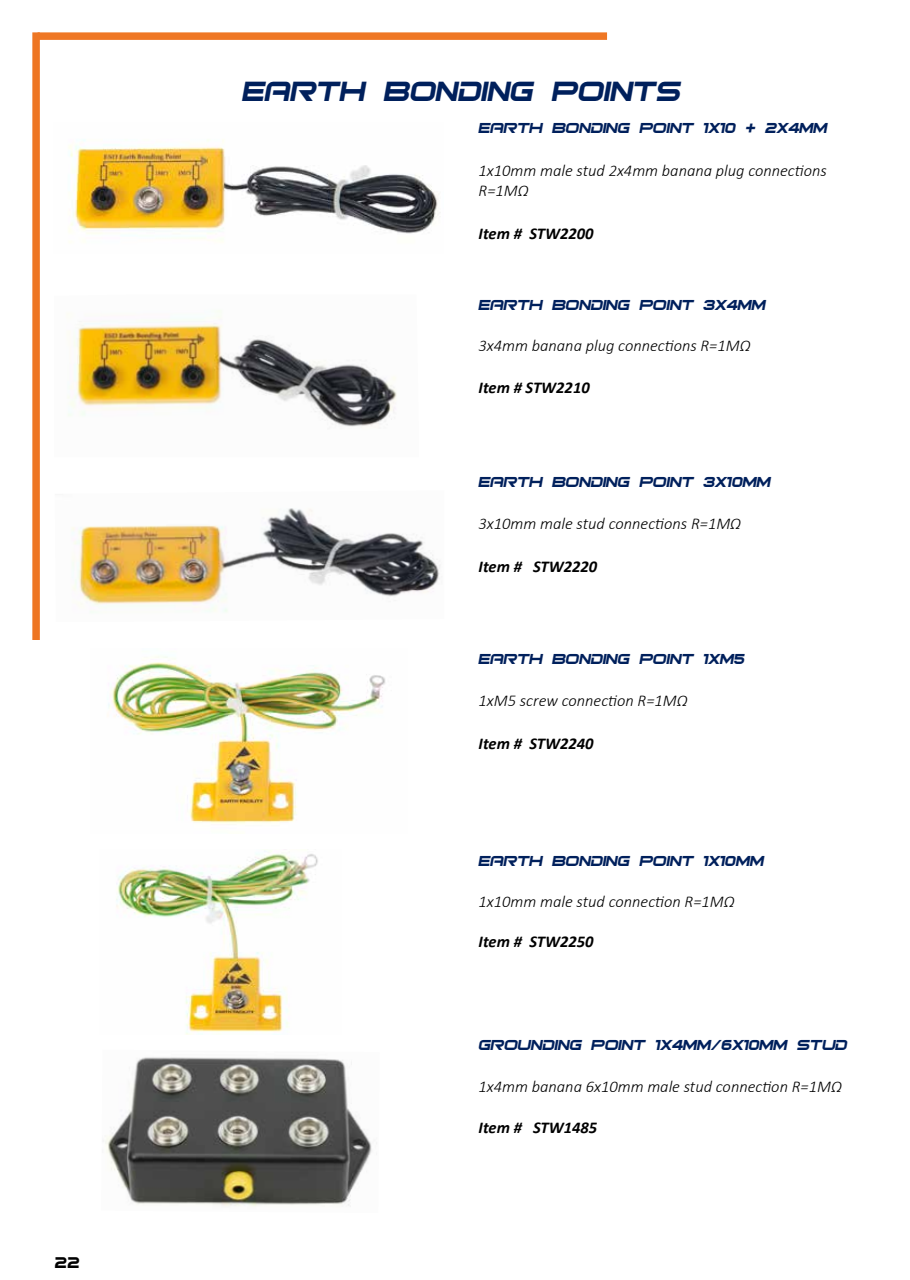
<style>
.page{position:relative;width:910px;height:1280px;background:#fff}
.page>*{position:absolute;margin:0;border:0;box-sizing:border-box;transform-origin:0 0}
.t1{font:italic 37.5px "BITSUMIS Regular";color:#00205c}
.t2{font:21px "BITSUMIS Regular";color:#000}
.t3{font:italic 19.5px "BITSUMIS Regular";color:#00205c}
.t4{font:italic 300 16.5px/19.8px "Calibri";color:#000}
.t5{font:italic 700 16.5px "Calibri";color:#000}
</style>
<div class="page">
<div style="left:38px;top:32px;width:569px;height:8px;background:#ef7724"></div>
<div style="left:32px;top:32px;width:8px;height:608px;background:#ee7623"></div>
<img style="left:69px;top:139px;width:371px;height:103px">
<img style="left:68px;top:310px;width:329px;height:117px">
<img style="left:71px;top:508px;width:369px;height:104px">
<img style="left:116px;top:850px;width:202px;height:185px">
<img style="left:107px;top:656px;width:279px;height:169px">
<img style="left:103px;top:1057px;width:274px;height:150px">
<p class="t2" style="left:55px;top:1250px;width:26px">22</p>
<h1 class="t1" style="left:242px;top:69px;width:446px">Earth bonding points</h1>
<p class="t3" style="left:479px;top:116px;width:353px">Earth Bonding Point 1x10 + 2x4mm</p>
<p class="t4" style="left:479px;top:160px;width:350px">1x10mm male stud 2x4mm banana plug connections<br>R=1MΩ</p>
<p class="t5" style="left:479px;top:222px;width:116px">Item # STW2200</p>
<p class="t3" style="left:479px;top:294px;width:292px">Earth Bonding Point 3x4mm</p>
<p class="t4" style="left:479px;top:336px;width:274px">3x4mm banana plug connections R=1MΩ</p>
<p class="t5" style="left:479px;top:376px;width:113px">Item # STW2210</p>
<p class="t3" style="left:479px;top:471px;width:297px">Earth Bonding Point 3x10mm</p>
<p class="t4" style="left:479px;top:513px;width:264px">3x10mm male stud connections R=1MΩ</p>
<p class="t5" style="left:479px;top:555px;width:120px">Item # STW2220</p>
<p class="t3" style="left:479px;top:648px;width:271px">Earth Bonding Point 1xM5</p>
<p class="t4" style="left:479px;top:690px;width:211px">1xM5 screw connection R=1MΩ</p>
<p class="t5" style="left:479px;top:732px;width:116px">Item # STW2240</p>
<p class="t3" style="left:479px;top:849px;width:290px">Earth Bonding Point 1x10mm</p>
<p class="t4" style="left:479px;top:891px;width:258px">1x10mm male stud connection R=1MΩ</p>
<p class="t5" style="left:479px;top:929px;width:116px">Item # STW2250</p>
<p class="t3" style="left:479px;top:1034px;width:374px">grounding point 1x4mm/6x10mm stud</p>
<p class="t4" style="left:479px;top:1076px;width:365px">1x4mm banana 6x10mm male stud connection R=1MΩ</p>
<p class="t5" style="left:479px;top:1116px;width:120px">Item # STW1485</p>
</div>
